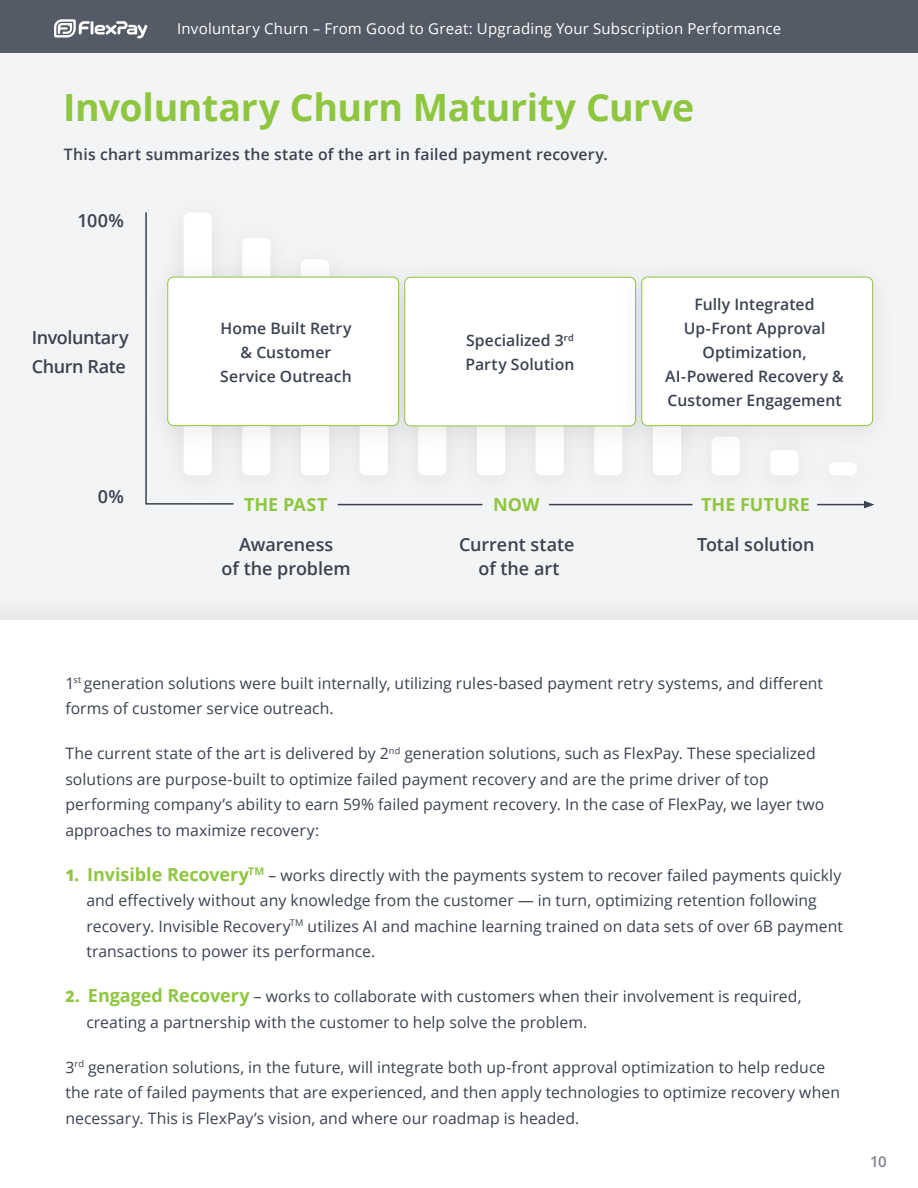
<style>
.page{position:relative;width:918px;height:1188px;background:#fff}
.page>*{position:absolute;margin:0;border:0;box-sizing:border-box;transform-origin:0 0}
.t1{font:700 37.5px "Open Sans";letter-spacing:-.01em;color:#8fc640}
.t2{font:600 18px/24px "Open Sans";letter-spacing:-.005em;color:#3b424f;text-align:center}
.t3{font:600 18px/28.5px "Open Sans";letter-spacing:-.025em;color:#3b424f}
.t4{font:700 18px "Open Sans";color:#8fc640}
.t5{font:15.75px/25.5px "Open Sans";letter-spacing:.005em;color:#3b424f}
.t6{font:600 15.75px/24px "Open Sans";letter-spacing:.005em;color:#3b424f;text-align:center}
.t7{font:15px "Open Sans";letter-spacing:.015em;color:#fff}
.t8{font:600 15px "Open Sans";color:#80848d}
.s1{font-weight:800;color:#8fc640}
.s2{font-weight:700;font-size:18px;color:#8fc640}
</style>
<div class="page">
<div style="left:0;top:53px;width:918px;height:1135px;background:#f3f4f5"></div>
<svg style="left:145px;top:212px;width:11px;height:293px"></svg>
<div style="left:0;top:589px;width:918px;height:599px;background:#eff0f1"></div>
<div style="left:0;top:620px;width:918px;height:568px;background:#fff"></div>
<div style="left:184px;top:212px;width:28px;height:263px;background:#fff;border-radius:6px"></div>
<div style="left:242px;top:238px;width:29px;height:237px;background:#fff;border-radius:6px"></div>
<div style="left:301px;top:259px;width:28px;height:216px;background:#fff;border-radius:6px"></div>
<div style="left:360px;top:281px;width:28px;height:194px;background:#fff;border-radius:6px"></div>
<div style="left:418px;top:306px;width:29px;height:169px;background:#fff;border-radius:6px"></div>
<div style="left:477px;top:329px;width:28px;height:146px;background:#fff;border-radius:6px"></div>
<div style="left:536px;top:352px;width:28px;height:123px;background:#fff;border-radius:6px"></div>
<div style="left:567px;top:358px;width:83px;height:149px;background:#000;opacity:.09"></div>
<div style="left:594px;top:381px;width:28px;height:94px;background:#fff;border-radius:6px"></div>
<div style="left:626px;top:382px;width:83px;height:125px;background:#000;opacity:.09"></div>
<div style="left:653px;top:405px;width:28px;height:70px;background:#fff;border-radius:6px"></div>
<div style="left:684px;top:414px;width:83px;height:93px;background:#f1f2f3"></div>
<div style="left:712px;top:437px;width:28px;height:38px;background:#fff;border-radius:6px"></div>
<div style="left:770px;top:450px;width:28px;height:25px;background:#fff;border-radius:6px"></div>
<div style="left:829px;top:462px;width:28px;height:13px;background:#fff;border-radius:6px"></div>
<div style="left:140px;top:253px;width:286px;height:204px;background:#000;opacity:.09"></div>
<div style="left:168px;top:277px;width:231px;height:149px;background:#fff;border-radius:6px"></div>
<div style="left:167px;top:277px;width:232px;height:149px;border:1px solid #8fc640;border-radius:6px"></div>
<div style="left:377px;top:253px;width:286px;height:204px;background:#000;opacity:.09"></div>
<div style="left:405px;top:277px;width:231px;height:149px;background:#fff;border-radius:6px"></div>
<div style="left:404px;top:277px;width:232px;height:149px;border:1px solid #8fc640;border-radius:6px"></div>
<div style="left:614px;top:253px;width:286px;height:204px;background:#000;opacity:.09"></div>
<div style="left:642px;top:277px;width:231px;height:149px;background:#fff;border-radius:6px"></div>
<div style="left:641px;top:277px;width:232px;height:149px;border:1px solid #8fc640;border-radius:6px"></div>
<div style="left:0;top:0;width:918px;height:53px;background:#545b66"></div>
<svg style="left:54px;top:19px;width:94px;height:19px"></svg>
<p class="t7" style="left:177px;top:18px;width:606px">Involuntary Churn – From Good to Great: Upgrading Your Subscription Performance</p>
<h1 class="t1" style="left:63px;top:81px;width:633px">Involuntary Churn Maturity Curve</h1>
<p class="t6" style="left:64px;top:142px;width:546px">This chart summarizes the state of the art in failed payment recovery.</p>
<p class="t2" style="left:78px;top:208px;width:48px">100%</p>
<p class="t3" style="left:32px;top:323px;width:98px">Involuntary<br>Churn Rate</p>
<p class="t2" style="left:98px;top:484px;width:28px">0%</p>
<p class="t6" style="left:220px;top:316px;width:133px">Home Built Retry &amp; Customer<br>Service Outreach</p>
<p class="t4" style="left:244px;top:492px;width:85px">THE PAST</p>
<p class="t2" style="left:222px;top:532px;width:131px">Awareness<br>of the problem</p>
<p class="t6" style="left:466px;top:328px;width:110px;text-align:left">Specialized 3<sup>rd<br></sup>Party Solution</p>
<p class="t4" style="left:493px;top:492px;width:48px">NOW</p>
<p class="t2" style="left:459px;top:532px;width:117px">Current state of the art</p>
<p class="t6" style="left:665px;top:292px;width:180px">Fully Integrated<br>Up-Front Approval<br>Optimization,<br>AI-Powered Recovery &amp;<br>Customer Engagement</p>
<p class="t4" style="left:701px;top:492px;width:110px">THE FUTURE</p>
<p class="t2" style="left:697px;top:532px;width:119px">Total solution</p>
<p class="t5" style="left:65px;top:670px;width:759px">1<sup>st</sup> generation solutions were built internally, utilizing rules-based payment retry systems, and different forms of customer service outreach.</p>
<p class="t5" style="left:65px;top:740px;width:761px">The current state of the art is delivered by 2<sup>nd</sup> generation solutions, such as FlexPay. These specialized solutions are purpose-built to optimize failed payment recovery and are the prime driver of top performing company’s ability to earn 59% failed payment recovery. In the case of FlexPay, we layer two approaches to maximize recovery:</p>
<p class="t5" style="left:86px;top:862px;width:758px;text-indent:-21px"><span class="s1">1.</span> <span class="s2">Invisible Recovery</span><sup>TM</sup> – works directly with the payments system to recover failed payments quickly and effectively without any knowledge from the customer — in turn, optimizing retention following recovery. Invisible Recovery<sup>TM</sup> utilizes AI and machine learning trained on data sets of over 6B payment transactions to power its performance.</p>
<p class="t5" style="left:86px;top:983px;width:717px;text-indent:-21px"><span class="s1">2.</span> <span class="s2">Engaged Recovery</span> – works to collaborate with customers when their involvement is required, creating a partnership with the customer to help solve the problem.</p>
<p class="t5" style="left:65px;top:1054px;width:776px">3<sup>rd</sup> generation solutions, in the future, will integrate both up-front approval optimization to help reduce the rate of failed payments that are experienced, and then apply technologies to optimize recovery when necessary. This is FlexPay’s vision, and where our roadmap is headed.</p>
<p class="t8" style="left:870px;top:1151px;width:18px">10</p>
</div>
